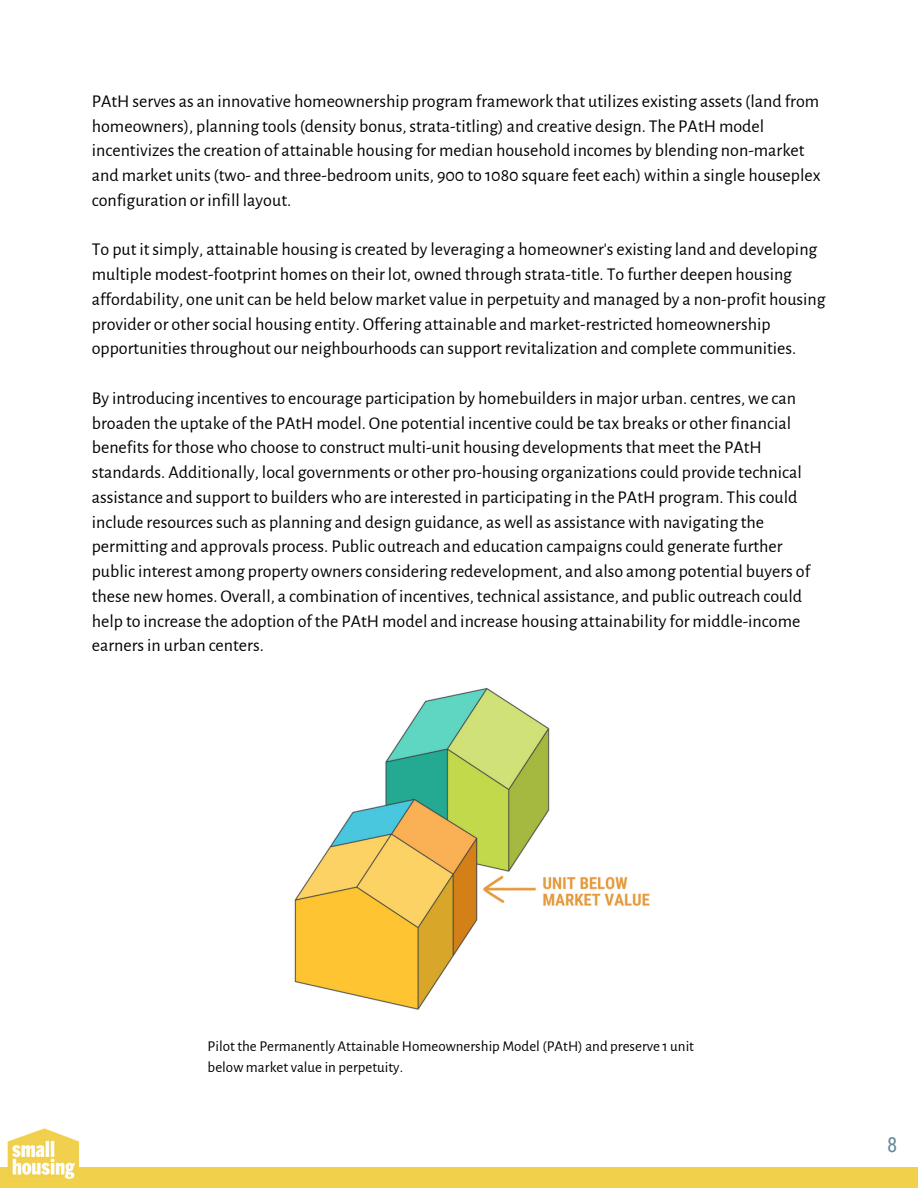
<style>
.page{position:relative;width:918px;height:1188px;background:#fff}
.page>*{position:absolute;margin:0;border:0;box-sizing:border-box;transform-origin:0 0}
.t1{font:20.85px "Roboto Condensed";color:#648b9e}
.t2{font:18px/24.8px "Alegreya Sans";color:#000}
.t3{font:15px/20.2px "Alegreya Sans";color:#000}
</style>
<div class="page">
<div style="left:0;top:1167px;width:918px;height:21px;background:#f1d04c"></div>
<img style="left:7px;top:1128px;width:73px;height:52px">
<img style="left:294px;top:688px;width:356px;height:322px">
<p class="t2" style="left:92px;top:89px;width:730px">PAtH serves as an innovative homeownership program framework that utilizes existing assets (land from homeowners), planning tools (density bonus, strata-titling) and creative design. The PAtH model incentivizes the creation of attainable housing for median household incomes by blending non-market and market units (two- and three-bedroom units, 900 to 1080 square feet each) within a single houseplex configuration or infill layout.</p>
<p class="t2" style="left:92px;top:238px;width:735px">To put it simply, attainable housing is created by leveraging a homeowner's existing land and developing multiple modest-footprint homes on their lot, owned through strata-title. To further deepen housing affordability, one unit can be held below market value in perpetuity and managed by a non-profit housing provider or other social housing entity. Offering attainable and market-restricted homeownership opportunities throughout our neighbourhoods can support revitalization and complete communities.</p>
<p class="t2" style="left:92px;top:386px;width:720px">By introducing incentives to encourage participation by homebuilders in major urban. centres, we can broaden the uptake of the PAtH model. One potential incentive could be tax breaks or other financial benefits for those who choose to construct multi-unit housing developments that meet the PAtH standards. Additionally, local governments or other pro-housing organizations could provide technical assistance and support to builders who are interested in participating in the PAtH program. This could include resources such as planning and design guidance, as well as assistance with navigating the permitting and approvals process. Public outreach and education campaigns could generate further public interest among property owners considering redevelopment, and also among potential buyers of these new homes. Overall, a combination of incentives, technical assistance, and public outreach could help to increase the adoption of the PAtH model and increase housing attainability for middle-income earners in urban centers.</p>
<p class="t3" style="left:208px;top:1037px;width:488px">Pilot the Permanently Attainable Homeownership Model (PAtH) and preserve 1 unit below market value in perpetuity.</p>
<p class="t1" style="left:887px;top:1133px;width:12px">8</p>
</div>
